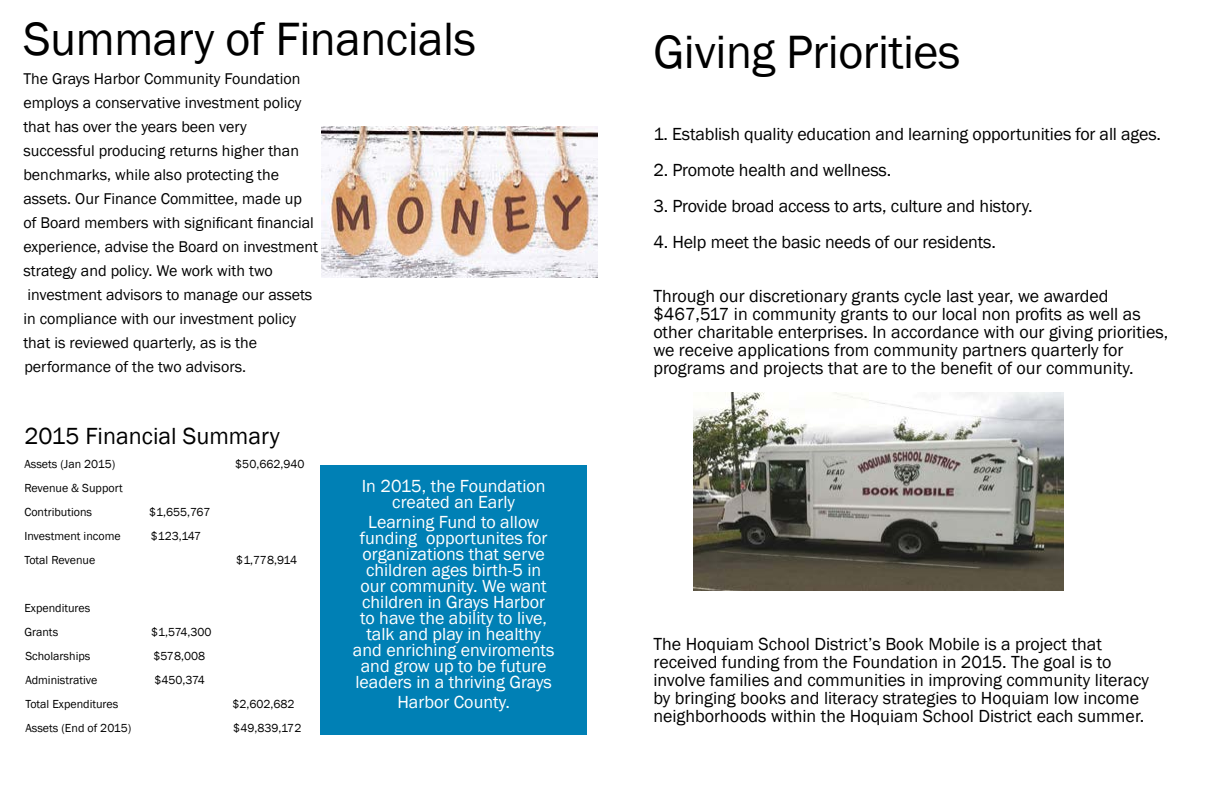
<style>
.page{position:relative;width:1224px;height:792px;background:#fff}
.page>*{position:absolute;margin:0;border:0;box-sizing:border-box;transform-origin:0 0}
.t1{font:48px "Franklin Gothic";letter-spacing:-.01em;color:#000}
.t2{font:24px "Franklin Gothic";color:#000}
.t3{font:18px/18px "Franklin Gothic";color:#000}
.t4{font:18px/16px "Franklin Gothic";color:#fff;text-align:center}
.t5{font:16px/24px "Franklin Gothic";color:#000}
.t6{font:12px/24px "Franklin Gothic";color:#000}
</style>
<div class="page">
<div style="left:320px;top:465px;width:267px;height:270px;background:#0080b5"></div>
<img style="left:693px;top:393px;width:370px;height:198px">
<img style="left:321px;top:126px;width:277px;height:151px">
<h1 class="t1" style="left:23px;top:10px;width:454px">Summary of Financials</h1>
<p class="t5" style="left:23px;top:67px;width:296px">The Grays Harbor Community Foundation employs a conservative investment policy that has over the years been very successful producing returns higher than benchmarks, while also protecting the assets. Our Finance Committee, made up of Board members with significant financial experience, advise the Board on investment strategy and policy. We work with two investment advisors to manage our assets in compliance with our investment policy that is reviewed quarterly, as is the performance of the two advisors.</p>
<h2 class="t2" style="left:24px;top:421px;width:257px">2015 Financial Summary</h2>
<p class="t6" style="left:24px;top:452px;width:92px">Assets (Jan 2015)</p>
<p class="t6" style="left:235px;top:452px;width:71px">$50,662,940</p>
<p class="t6" style="left:24px;top:476px;width:100px">Revenue &amp; Support<br>Contributions</p>
<p class="t6" style="left:149px;top:500px;width:63px">$1,655,767</p>
<p class="t6" style="left:24px;top:524px;width:98px">Investment income</p>
<p class="t6" style="left:151px;top:524px;width:52px">$123,147</p>
<p class="t6" style="left:24px;top:548px;width:72px">Total Revenue</p>
<p class="t6" style="left:236px;top:548px;width:62px">$1,778,914</p>
<p class="t6" style="left:24px;top:596px;width:68px">Expenditures<br>Grants</p>
<p class="t6" style="left:151px;top:620px;width:62px">$1,574,300</p>
<p class="t6" style="left:25px;top:644px;width:67px">Scholarships</p>
<p class="t6" style="left:153px;top:644px;width:53px">$578,008</p>
<p class="t6" style="left:25px;top:668px;width:74px">Administrative</p>
<p class="t6" style="left:154px;top:668px;width:52px">$450,374</p>
<p class="t6" style="left:25px;top:692px;width:95px">Total Expenditures</p>
<p class="t6" style="left:232px;top:692px;width:64px">$2,602,682</p>
<p class="t6" style="left:25px;top:716px;width:107px">Assets (End of 2015)</p>
<p class="t6" style="left:233px;top:716px;width:70px">$49,839,172</p>
<p class="t4" style="left:362px;top:478px;width:185px">In 2015, the Foundation created an Early</p>
<p class="t4" style="left:353px;top:514px;width:203px">Learning Fund to allow funding opportunites for organizations that serve children ages birth-5 in our community. We want children in Grays Harbor to have the ability to live, talk and play in healthy and enriching enviroments and grow up to be future leaders in a thriving Grays</p>
<p class="t4" style="left:397px;top:694px;width:114px">Harbor County.</p>
<h1 class="t1" style="left:653px;top:22px;width:309px">Giving Priorities</h1>
<p class="t3" style="left:653px;top:125px;width:509px">1. Establish quality education and learning opportunities for all ages.</p>
<p class="t3" style="left:653px;top:161px;width:239px">2. Promote health and wellness.</p>
<p class="t3" style="left:653px;top:197px;width:381px">3. Provide broad access to arts, culture and history.</p>
<p class="t3" style="left:653px;top:233px;width:344px">4. Help meet the basic needs of our residents.</p>
<p class="t3" style="left:653px;top:287px;width:516px">Through our discretionary grants cycle last year, we awarded $467,517 in community grants to our local non profits as well as other charitable enterprises. In accordance with our giving priorities, we receive applications from community partners quarterly for programs and projects that are to the benefit of our community.</p>
<p class="t3" style="left:653px;top:635px;width:497px">The Hoquiam School District’s Book Mobile is a project that received funding from the Foundation in 2015. The goal is to involve families and communities in improving community literacy by bringing books and literacy strategies to Hoquiam low income neighborhoods within the Hoquiam School District each summer.</p>
</div>
